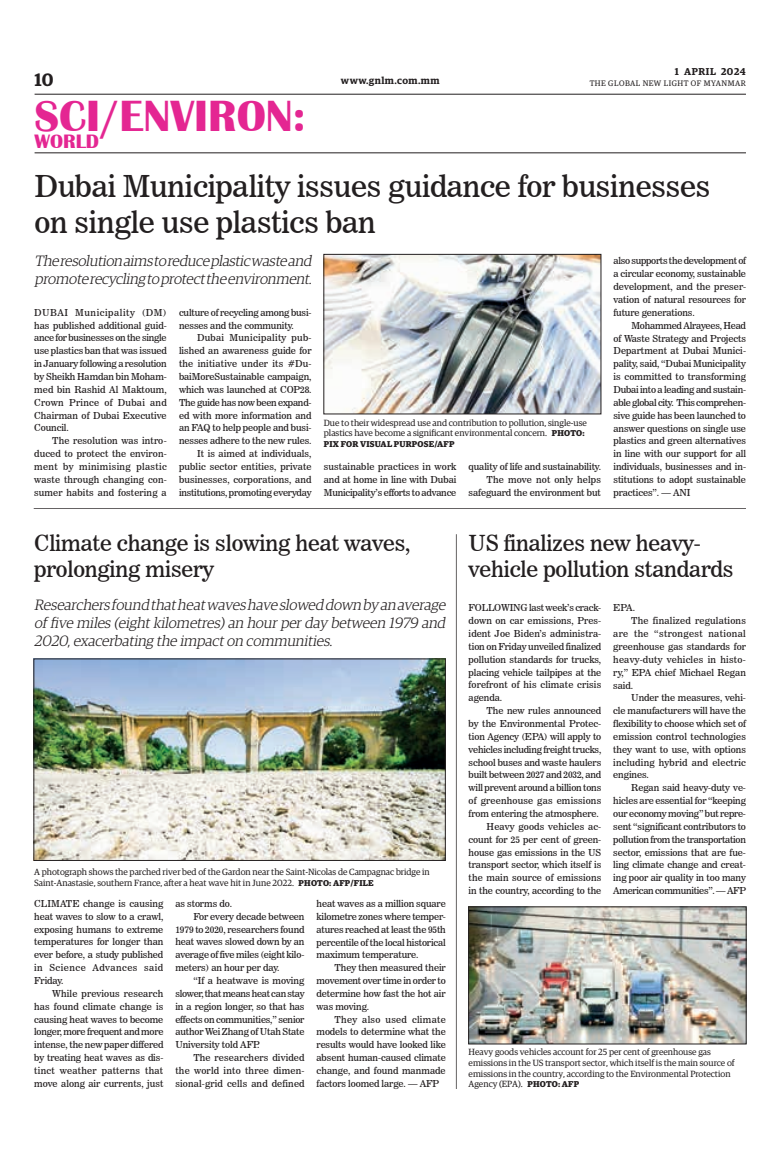
<style>
.page{position:relative;width:773px;height:1152px;background:#fff}
.page>*{position:absolute;margin:0;border:0;box-sizing:border-box;transform-origin:0 0}
.t1{font:700 45px "Britannic";color:#e42692}
._2_Clm_Head{font:30px/36px "News 706 BT Roman C";letter-spacing:-.01em;color:#231f20}
._2_Clm_Head-2{font:22px/26.4px "News 706 BT Roman C";letter-spacing:-.01em;color:#231f20}
.t2{font:700 20px "Britannic";color:#e42692}
.t3{font:600 18px "Guardian Egyp";color:#231f20}
.t4{font:italic 300 15px/18px "Guardian Egyp";color:#231f20}
.t5{font:600 10px "Guardian Egyp";letter-spacing:.05em;color:#231f20}
._2nd_Body{font:9.5px/12.9px "News 706 BT Roman C";letter-spacing:-.01em;color:#231f20;text-align:justify}
.Normal_Para{font:9.5px/12.9px "News 706 BT Roman C";color:#231f20;text-align:justify}
.t6{font:9px/10.8px "Guardian Egyp";color:#231f20}
.t7{font:700 8.5px "Guardian Egyp";letter-spacing:.02em;color:#231f20}
.t8{font:8px "Guardian Egyp";letter-spacing:.06em;color:#231f20}
.s1{font-weight:700;font-size:8.5px}
</style>
<div class="page">
<hr style="left:35px;top:94px;width:711px;height:1px;background:#231f20">
<hr style="left:35px;top:152px;width:711px;height:1px;background:#231f20">
<img style="left:326px;top:256px;width:273px;height:156px">
<div style="left:324px;top:254px;width:277px;height:160px;border:1px solid #231f20"></div>
<img style="left:36px;top:661px;width:407px;height:198px">
<div style="left:34px;top:659px;width:411px;height:202px;border:1px solid #231f20"></div>
<img style="left:470px;top:909px;width:274px;height:133px">
<div style="left:468px;top:907px;width:278px;height:137px;border:1px solid #231f20"></div>
<hr style="left:34px;top:508px;width:712px;height:1px;background:#231f20">
<hr style="left:456px;top:534px;width:1px;height:555px;background:#231f20">
<h3 class="t3" style="left:35px;top:67px;width:21px">10</h3>
<h1 class="t1" style="left:35px;top:91px;width:273px">SCI/ENVIRON:</h1>
<h3 class="t2" style="left:35px;top:130px;width:66px">WORLD</h3>
<p class="t5" style="left:675px;top:64px;width:72px">1 APRIL 2024</p>
<p class="t5" style="left:341px;top:73px;width:100px">www.gnlm.com.mm</p>
<p class="t8" style="left:589px;top:78px;width:158px">THE GLOBAL NEW LIGHT OF MYANMAR</p>
<p class="_2_Clm_Head" style="left:35px;top:168px;width:677px">Dubai Municipality issues guidance for businesses on single use plastics ban</p>
<p class="t4" style="left:35px;top:251px;width:282px">The resolution aimsto reduce plastic waste and promote recycling to protectthe environment.</p>
<p class="_2nd_Body" style="left:179px;top:306px;width:134px">culture of recycling among busi&shy;nesses and the community.</p>
<p class="_2nd_Body" style="left:179px;top:332px;width:134px;text-indent:18px">Dubai Municipality pub&shy;lished an awareness guide for the initiative under its #Du&shy;baiMoreSustainable campaign, which was launched at COP28.<br>The guide has now been expand&shy;ed with more information and an FAQ to help people and busi&shy;nesses adhere to the new rules.</p>
<p class="_2nd_Body" style="left:179px;top:447px;width:134px;text-indent:18px">It is aimed at individuals, public sector entities, private businesses, corporations, and institutions, promoting everyday</p>
<p class="_2nd_Body" style="left:613px;top:255px;width:134px">also supports the development of a circular economy, sustainable development, and the preser&shy;vation of natural resources for future generations.</p>
<p class="_2nd_Body" style="left:613px;top:319px;width:134px;text-indent:18px">Mohammed Alrayees, Head of Waste Strategy and Projects Department at Dubai Munici&shy;pality, said, “Dubai Municipality is committed to transforming Dubai into a leading and sustain&shy;able global city. This comprehen&shy;sive guide has been launched to answer questions on single use plastics and green alternatives in line with our support for all individuals, businesses and in&shy;stitutions to adopt sustainable practices”. — ANI</p>
<p class="Normal_Para" style="left:34px;top:306px;width:134px">DUBAI Municipality (DM) has published additional guid&shy;ance for businesses on the single use plastics ban that was issued in January following a resolution by Sheikh Hamdan bin Moham&shy;med bin Rashid Al Maktoum, Crown Prince of Dubai and Chairman of Dubai Executive Council.</p>
<p class="_2nd_Body" style="left:34px;top:434px;width:134px;text-indent:18px">The resolution was intro&shy;duced to protect the environ&shy;ment by minimising plastic waste through changing con&shy;sumer habits and fostering a</p>
<p class="t6" style="left:324px;top:417px;width:265px">Due to their widespread use and contribution to pollution, single-use plastics have become a significant environmental concern. <span class="s1">PHOTO:</span></p>
<p class="t7" style="left:324px;top:437px;width:132px">PIX FOR VISUAL PURPOSE/AFP</p>
<p class="_2nd_Body" style="left:324px;top:460px;width:134px">sustainable practices in work and at home in line with Dubai Municipality’s efforts to advance</p>
<p class="_2nd_Body" style="left:468px;top:460px;width:134px">quality of life and sustainability.</p>
<p class="_2nd_Body" style="left:468px;top:473px;width:134px;text-align:right">The move not only helps safeguard the environment but</p>
<p class="_2_Clm_Head-2" style="left:34px;top:530px;width:378px">Climate change is slowing heat waves, prolonging misery</p>
<p class="t4" style="left:34px;top:595px;width:416px;text-align:justify">Researchers found thatheatwaves have slowed down by an average of five miles (eightkilometres)an hourperday between 1979 and 2020,exacerbating the impacton communities.</p>
<p class="t6" style="left:34px;top:866px;width:397px">A photograph shows the parched river bed of the Gardon near the Saint-Nicolas de Campagnac bridge in<br>Saint-Anastasie, southern France, after a heat wave hit in June 2022. <span class="s1">PHOTO: AFP/FILE</span></p>
<p class="Normal_Para" style="left:34px;top:897px;width:131px">CLIMATE change is causing heat waves to slow to a crawl, exposing humans to extreme temperatures for longer than ever before, a study published in Science Advances said Friday.</p>
<p class="_2nd_Body" style="left:34px;top:987px;width:131px;text-indent:18px">While previous research has found climate change is causing heat waves to become longer, more frequent and more intense, the new paper differed by treating heat waves as dis&shy;tinct weather patterns that move along air currents, just</p>
<p class="_2nd_Body" style="left:175px;top:897px;width:58px">as storms do.</p>
<p class="_2nd_Body" style="left:175px;top:910px;width:131px;text-indent:18px">For every decade between 1979 to 2020, researchers found heat waves slowed down by an average of five miles (eight kilo&shy;meters) an hour per day.</p>
<p class="_2nd_Body" style="left:175px;top:974px;width:131px;text-indent:18px">“If a heatwave is moving slower, that means heat can stay in a region longer, so that has effects on communities,” senior author Wei Zhang of Utah State University told AFP.</p>
<p class="_2nd_Body" style="left:175px;top:1051px;width:131px;text-indent:18px">The researchers divided the world into three dimen&shy;sional-grid cells and defined</p>
<p class="_2nd_Body" style="left:316px;top:897px;width:131px">heat waves as a million square kilometre zones where temper&shy;atures reached at least the 95th percentile of the local historical maximum temperature.</p>
<p class="_2nd_Body" style="left:316px;top:961px;width:131px;text-indent:18px">They then measured their movement over time in order to determine how fast the hot air was moving.</p>
<p class="_2nd_Body" style="left:316px;top:1013px;width:131px;text-indent:18px">They also used climate models to determine what the results would have looked like absent human-caused climate change, and found manmade factors loomed large. — AFP</p>
<p class="_2_Clm_Head-2" style="left:468px;top:530px;width:266px">US finalizes new heavy&shy;vehicle pollution standards</p>
<p class="Normal_Para" style="left:468px;top:601px;width:134px">FOLLOWING last week’s crack&shy;down on car emissions, Pres&shy;ident Joe Biden’s administra&shy;tion on Friday unveiled finalized pollution standards for trucks, placing vehicle tailpipes at the forefront of his climate crisis agenda.</p>
<p class="_2nd_Body" style="left:468px;top:704px;width:134px;text-indent:18px">The new rules announced by the Environmental Protec&shy;tion Agency (EPA) will apply to vehicles including freight trucks, school buses and waste haulers built between 2027 and 2032, and will prevent around a billion tons of greenhouse gas emissions from entering the atmosphere.</p>
<p class="_2nd_Body" style="left:468px;top:820px;width:134px;text-indent:18px">Heavy goods vehicles ac&shy;count for 25 per cent of green&shy;house gas emissions in the US transport sector, which itself is the main source of emissions in the country, according to the</p>
<p class="_2nd_Body" style="left:613px;top:601px;width:23px">EPA.</p>
<p class="_2nd_Body" style="left:613px;top:614px;width:134px;text-indent:18px">The finalized regulations are the “strongest national greenhouse gas standards for heavy-duty vehicles in histo&shy;ry,” EPA chief Michael Regan said.</p>
<p class="_2nd_Body" style="left:613px;top:691px;width:134px;text-indent:18px">Under the measures, vehi&shy;cle manufacturers will have the flexibility to choose which set of emission control technologies they want to use, with options including hybrid and electric engines.</p>
<p class="_2nd_Body" style="left:613px;top:781px;width:134px;text-indent:18px">Regan said heavy-duty ve&shy;hicles are essential for “keeping our economy moving” but repre&shy;sent “significant contributors to pollution from the transportation sector, emissions that are fue&shy;ling climate change and creat&shy;ing poor air quality in too many American communities”. — AFP</p>
<p class="t6" style="left:468px;top:1046px;width:267px">Heavy goods vehicles account for 25 per cent of greenhouse gas emissions in the US transport sector, which itself is the main source of emissions in the country, according to the Environmental Protection Agency (EPA). <span class="s1">PHOTO: AFP</span></p>
</div>
